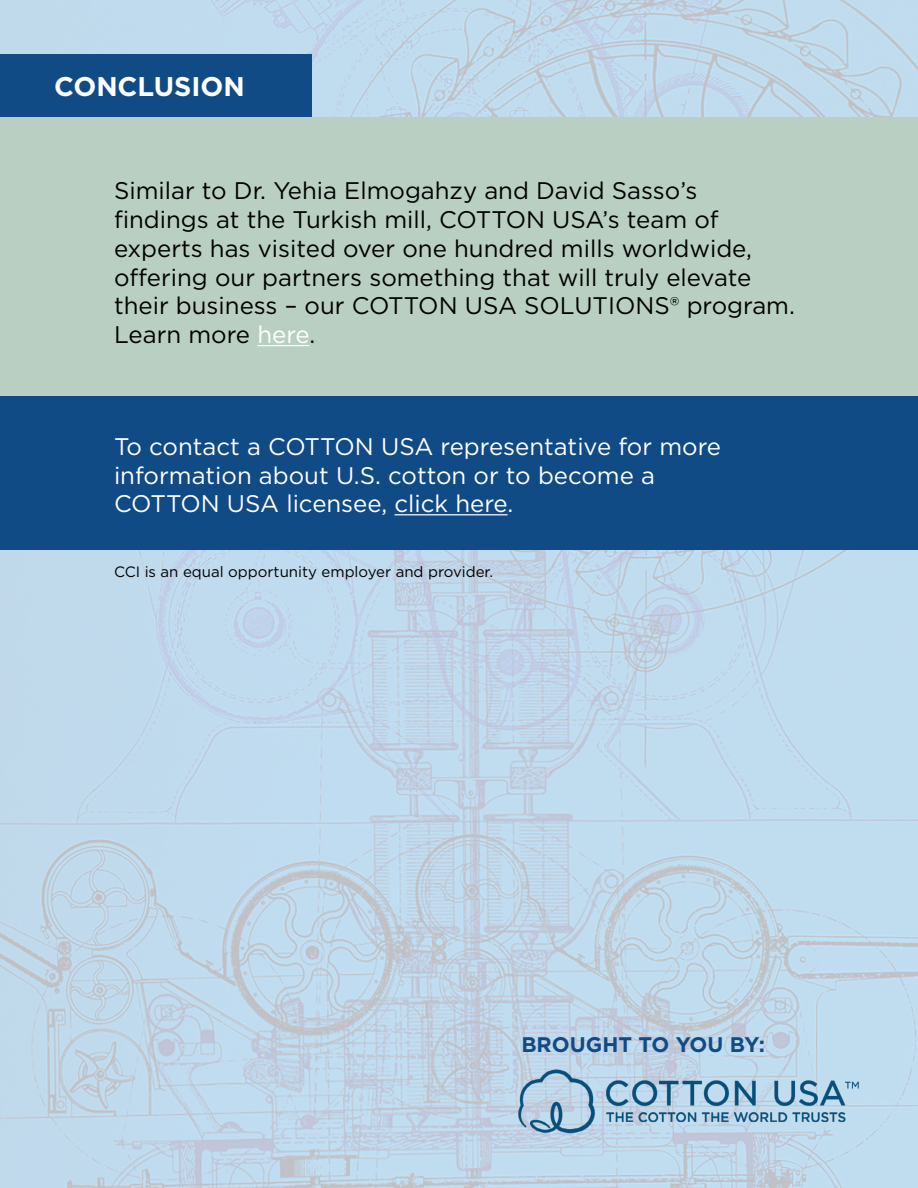
<style>
.page{position:relative;width:918px;height:1188px;background:#fff}
.page>*{position:absolute;margin:0;border:0;box-sizing:border-box;transform-origin:0 0}
.t1{font:700 27px "Gotham";color:#fff}
.t2{font:24px/28.8px "Gotham";color:#000}
.t3{font:24px/28.8px "Gotham";color:#fff}
.t4{font:700 21.15px "Gotham";color:#114b86}
.t5{font:15px "Gotham";color:#000}
.s1{color:#fff}
</style>
<div class="page">
<div style="left:0;top:117px;width:918px;height:433px;background:#b9cfc1"></div>
<div style="left:0;top:397px;width:918px;height:153px;background:#114b86"></div>
<hr style="left:257px;top:345px;width:53px;height:1px;background:#fff">
<div style="left:0;top:54px;width:312px;height:63px;background:#114b86"></div>
<hr style="left:395px;top:514px;width:113px;height:1px;background:#fff">
<img style="left:497px;top:1054px;width:385px;height:85px">
<p class="t1" style="left:54px;top:69px;width:192px">CONCLUSION</p>
<p class="t2" style="left:114px;top:176px;width:682px">Similar to Dr. Yehia Elmogahzy and David Sasso’s findings at the Turkish mill, COTTON USA’s team of experts has visited over one hundred mills worldwide, offering our partners something that will truly elevate their business – our COTTON USA SOLUTIONS® program.<br>Learn more <span class="s1">here</span>.</p>
<p class="t3" style="left:114px;top:431px;width:609px">To contact a COTTON USA representative for more information about U.S. cotton or to become a<br>COTTON USA licensee, click here.</p>
<p class="t5" style="left:114px;top:562px;width:381px">CCI is an equal opportunity employer and provider.</p>
<p class="t4" style="left:521px;top:1031px;width:245px">BROUGHT TO YOU BY:</p>
</div>
